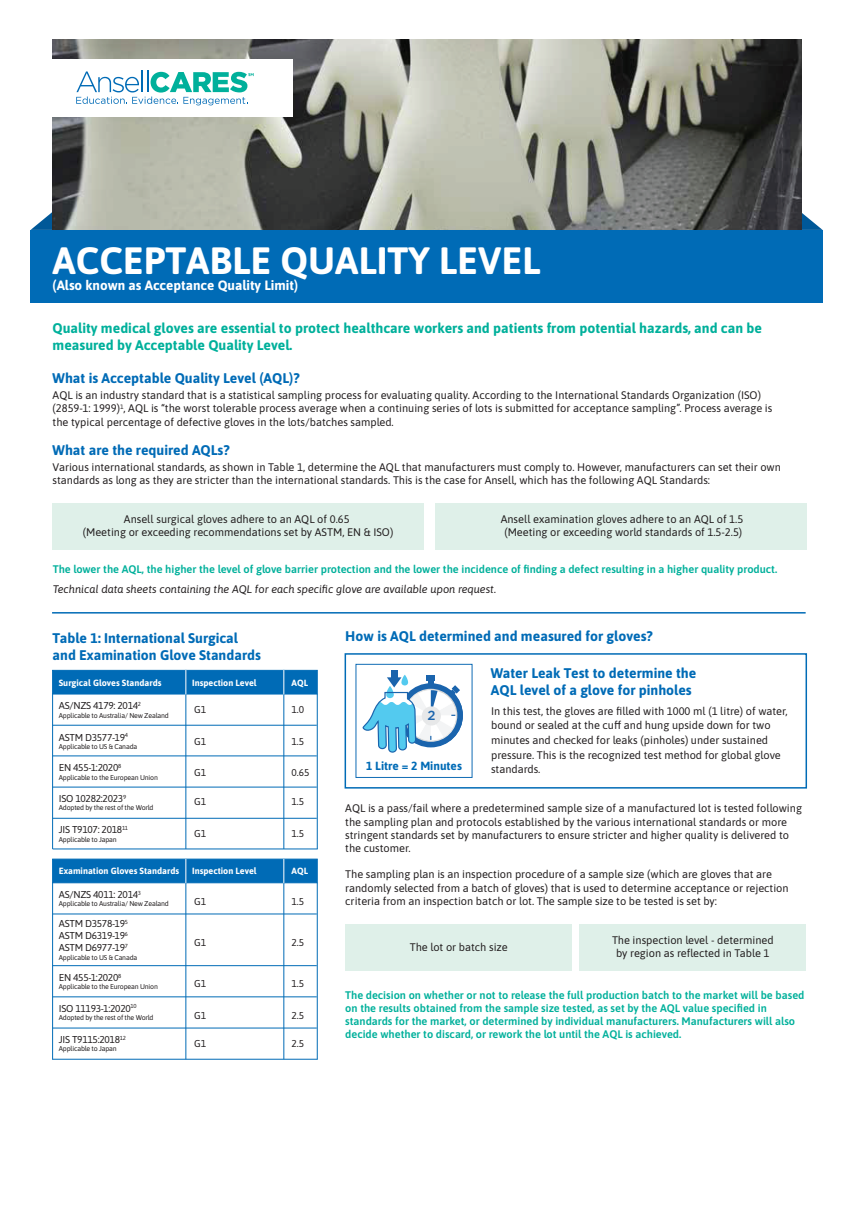
<style>
.page{position:relative;width:859px;height:1208px;background:#fff}
.page>*{position:absolute;margin:0;border:0;box-sizing:border-box;transform-origin:0 0}
.t1{font:700 38px "Asap";color:#fff}
.t2{font:700 14px/16.8px "Asap";color:#006bb6}
.t3{font:700 14px/16.8px "Asap";color:#00b09b}
.t4{font:700 13.5px "Asap";color:#fff}
.t5{font:500 13.2px "Gotham";color:#1a64ad}
.t6{font:700 11.8px "Asap";color:#006bb6}
.t7{font:11px/13.2px "Asap";color:#231f20}
.t8{font:11px/13.2px "Asap";color:#00b09b}
.t9{font:italic 11px "Asap";color:#231f20}
.t10{font:10px/12px "Asap";letter-spacing:-.025em;color:#231f20;text-align:justify}
.t11{font:700 9px "Asap";color:#fff}
.t12{font:7px "Asap";letter-spacing:-.025em;color:#231f20}
</style>
<div class="page">
<svg style="left:31px;top:211px;width:22px;height:19px"></svg>
<svg style="left:801px;top:211px;width:21px;height:19px"></svg>
<img style="left:53px;top:39px;width:748px;height:191px">
<div style="left:31px;top:230px;width:792px;height:73px;background:#006bb6"></div>
<div style="left:45px;top:59px;width:248px;height:58px;background:#fff"></div>
<svg style="left:76px;top:71px;width:178px;height:34px"></svg>
<div style="left:52px;top:670px;width:134px;height:24px;background:#006bb6;border:1px solid #006bb6"></div>
<div style="left:185px;top:670px;width:99px;height:24px;background:#006bb6;border:1px solid #006bb6"></div>
<div style="left:283px;top:670px;width:35px;height:24px;background:#006bb6;border:1px solid #006bb6"></div>
<hr style="left:52px;top:694px;width:1px;height:155px;background:#006bb6">
<hr style="left:53px;top:724px;width:264px;height:1px;background:#006bb6">
<hr style="left:53px;top:755px;width:264px;height:1px;background:#006bb6">
<hr style="left:53px;top:786px;width:264px;height:1px;background:#006bb6">
<hr style="left:53px;top:817px;width:264px;height:1px;background:#006bb6">
<hr style="left:53px;top:848px;width:265px;height:1px;background:#006bb6">
<hr style="left:317px;top:694px;width:1px;height:155px;background:#006bb6">
<hr style="left:283px;top:694px;width:1px;height:155px;background:#006bb6">
<hr style="left:185px;top:694px;width:1px;height:155px;background:#006bb6">
<svg style="left:283px;top:670px;width:1px;height:24px"></svg>
<svg style="left:185px;top:670px;width:1px;height:24px"></svg>
<div style="left:52px;top:858px;width:134px;height:25px;background:#006bb6;border:1px solid #006bb6"></div>
<div style="left:185px;top:858px;width:99px;height:25px;background:#006bb6;border:1px solid #006bb6"></div>
<div style="left:283px;top:858px;width:35px;height:25px;background:#006bb6;border:1px solid #006bb6"></div>
<hr style="left:52px;top:882px;width:1px;height:177px;background:#006bb6">
<hr style="left:53px;top:913px;width:264px;height:1px;background:#006bb6">
<hr style="left:53px;top:965px;width:264px;height:1px;background:#006bb6">
<hr style="left:53px;top:996px;width:264px;height:1px;background:#006bb6">
<hr style="left:53px;top:1027px;width:264px;height:1px;background:#006bb6">
<hr style="left:53px;top:1058px;width:265px;height:1px;background:#006bb6">
<hr style="left:317px;top:882px;width:1px;height:177px;background:#006bb6">
<hr style="left:283px;top:882px;width:1px;height:177px;background:#006bb6">
<hr style="left:185px;top:882px;width:1px;height:177px;background:#006bb6">
<svg style="left:283px;top:858px;width:1px;height:25px"></svg>
<svg style="left:185px;top:858px;width:1px;height:25px"></svg>
<div style="left:345px;top:924px;width:227px;height:47px;background:#dff0e9"></div>
<div style="left:579px;top:924px;width:227px;height:47px;background:#dff0e9"></div>
<div style="left:391px;top:670px;width:7px;height:9px;background:#1a64ad"></div>
<div style="left:356px;top:664px;width:116px;height:113px;border:1px solid #106cb5"></div>
<svg style="left:362px;top:674px;width:98px;height:115px"></svg>
<div style="left:345px;top:653px;width:462px;height:135px;border:2px solid #006bb6"></div>
<div style="left:53px;top:503px;width:371px;height:46px;background:#dff0e9"></div>
<div style="left:435px;top:503px;width:371px;height:46px;background:#dff0e9"></div>
<hr style="left:52px;top:612px;width:754px;height:1px;background:#006bb6">
<h1 class="t1" style="left:53px;top:233px;width:489px">ACCEPTABLE QUALITY LEVEL</h1>
<p class="t4" style="left:53px;top:276px;width:247px">(Also known as Acceptance Quality Limit)</p>
<p class="t3" style="left:53px;top:319px;width:711px">Quality medical gloves are essential to protect healthcare workers and patients from potential hazards, and can be measured by Acceptable Quality Level.</p>
<p class="t2" style="left:53px;top:369px;width:248px">What is Acceptable Quality Level (AQL)?</p>
<p class="t7" style="left:53px;top:388px;width:721px">AQL is an industry standard that is a statistical sampling process for evaluating quality. According to the International Standards Organization (ISO) (2859-1: 1999)<sup>1</sup>, AQL is “the worst tolerable process average when a continuing series of lots is submitted for acceptance sampling”. Process average is the typical percentage of defective gloves in the lots/batches sampled.</p>
<p class="t2" style="left:53px;top:441px;width:178px">What are the required AQLs?</p>
<p class="t7" style="left:53px;top:460px;width:730px">Various international standards, as shown in Table 1, determine the AQL that manufacturers must comply to. However, manufacturers can set their own standards as long as they are stricter than the international standards. This is the case for Ansell, which has the following AQL Standards:</p>
<p class="t7" style="left:83px;top:512px;width:312px;text-align:center">Ansell surgical gloves adhere to an AQL of 0.65<br>(Meeting or exceeding recommendations set by ASTM, EN &amp; ISO)</p>
<p class="t7" style="left:501px;top:512px;width:244px;text-align:center">Ansell examination gloves adhere to an AQL of 1.5 (Meeting or exceeding world standards of 1.5-2.5)</p>
<p class="t8" style="left:53px;top:562px;width:726px">The lower the AQL, the higher the level of glove barrier protection and the lower the incidence of finding a defect resulting in a higher quality product.</p>
<p class="t9" style="left:53px;top:581px;width:445px">Technical data sheets containing the AQL for each specific glove are available upon request.</p>
<p class="t2" style="left:53px;top:629px;width:210px">Table 1: International Surgical and Examination Glove Standards</p>
<p class="t11" style="left:59px;top:676px;width:104px">Surgical Gloves Standards</p>
<p class="t11" style="left:192px;top:676px;width:66px">Inspection Level</p>
<p class="t11" style="left:292px;top:676px;width:18px">AQL</p>
<p class="t10" style="left:59px;top:699px;width:84px">AS/NZS 4179: 2014<sup>2</sup></p>
<p class="t12" style="left:59px;top:710px;width:112px">Applicable to Australia/ New Zealand</p>
<p class="t10" style="left:59px;top:730px;width:71px">ASTM D3577-19<sup>4</sup></p>
<p class="t12" style="left:59px;top:741px;width:80px">Applicable to US &amp; Canada</p>
<p class="t10" style="left:59px;top:761px;width:64px">EN 455-1:2020<sup>8</sup></p>
<p class="t12" style="left:59px;top:772px;width:101px">Applicable to the European Union</p>
<p class="t10" style="left:59px;top:792px;width:69px">ISO 10282:2023<sup>9</sup></p>
<p class="t12" style="left:59px;top:803px;width:96px">Adopted by the rest of the World</p>
<p class="t10" style="left:59px;top:823px;width:71px">JIS T9107: 2018<sup>11</sup></p>
<p class="t12" style="left:59px;top:834px;width:60px">Applicable to Japan</p>
<p class="t10" style="left:194px;top:702px;width:14px">G1</p>
<p class="t10" style="left:194px;top:735px;width:14px">G1</p>
<p class="t10" style="left:194px;top:765px;width:14px">G1</p>
<p class="t10" style="left:194px;top:795px;width:14px">G1</p>
<p class="t10" style="left:194px;top:827px;width:14px">G1</p>
<p class="t10" style="left:292px;top:702px;width:14px">1.0</p>
<p class="t10" style="left:292px;top:735px;width:14px">1.5</p>
<p class="t10" style="left:292px;top:765px;width:20px">0.65</p>
<p class="t10" style="left:292px;top:795px;width:14px">1.5</p>
<p class="t10" style="left:292px;top:827px;width:14px">1.5</p>
<p class="t11" style="left:59px;top:864px;width:122px">Examination Gloves Standards</p>
<p class="t11" style="left:192px;top:864px;width:66px">Inspection Level</p>
<p class="t11" style="left:292px;top:864px;width:18px">AQL</p>
<p class="t10" style="left:59px;top:888px;width:84px">AS/NZS 4011: 2014<sup>3</sup></p>
<p class="t12" style="left:59px;top:899px;width:112px">Applicable to Australia/ New Zealand</p>
<p class="t10" style="left:59px;top:917px;width:71px">ASTM D3578-19<sup>5<br></sup>ASTM D6319-19<sup>6<br></sup>ASTM D6977-19<sup>7</sup></p>
<p class="t12" style="left:59px;top:952px;width:80px">Applicable to US &amp; Canada</p>
<p class="t10" style="left:59px;top:971px;width:64px">EN 455-1:2020<sup>8</sup></p>
<p class="t12" style="left:59px;top:982px;width:101px">Applicable to the European Union</p>
<p class="t10" style="left:59px;top:1001px;width:79px">ISO 11193-1:2020<sup>10</sup></p>
<p class="t12" style="left:59px;top:1012px;width:96px">Adopted by the rest of the World</p>
<p class="t10" style="left:59px;top:1033px;width:69px">JIS T9115:2018<sup>12</sup></p>
<p class="t12" style="left:59px;top:1044px;width:60px">Applicable to Japan</p>
<p class="t10" style="left:194px;top:895px;width:14px">G1</p>
<p class="t10" style="left:194px;top:935px;width:14px">G1</p>
<p class="t10" style="left:194px;top:977px;width:14px">G1</p>
<p class="t10" style="left:194px;top:1009px;width:14px">G1</p>
<p class="t10" style="left:194px;top:1036px;width:14px">G1</p>
<p class="t10" style="left:292px;top:895px;width:14px">1.5</p>
<p class="t10" style="left:292px;top:935px;width:14px">2.5</p>
<p class="t10" style="left:292px;top:977px;width:14px">1.5</p>
<p class="t10" style="left:292px;top:1009px;width:14px">2.5</p>
<p class="t10" style="left:292px;top:1036px;width:14px">2.5</p>
<p class="t2" style="left:345px;top:626px;width:309px">How is AQL determined and measured for gloves?</p>
<p class="t5" style="left:427px;top:708px;width:10px">2</p>
<p class="t6" style="left:366px;top:757px;width:97px">1 Litre = 2 Minutes</p>
<p class="t2" style="left:491px;top:664px;width:207px">Water Leak Test to determine the<br>AQL level of a glove for pinholes</p>
<p class="t7" style="left:491px;top:703px;width:298px;line-height:14.6px">In this test, the gloves are filled with 1000 ml (1 litre) of water, bound or sealed at the cuff and hung upside down for two minutes and checked for leaks (pinholes) under sustained pressure. This is the recognized test method for global glove standards.</p>
<p class="t7" style="left:345px;top:801px;width:458px">AQL is a pass/fail where a predetermined sample size of a manufactured lot is tested following the sampling plan and protocols established by the various international standards or more stringent standards set by manufacturers to ensure stricter and higher quality is delivered to the customer.</p>
<p class="t7" style="left:345px;top:867px;width:445px">The sampling plan is an inspection procedure of a sample size (which are gloves that are randomly selected from a batch of gloves) that is used to determine acceptance or rejection criteria from an inspection batch or lot. The sample size to be tested is set by:</p>
<p class="t7" style="left:410px;top:940px;width:99px">The lot or batch size</p>
<p class="t7" style="left:612px;top:932px;width:163px;text-align:center">The inspection level - determined by region as reflected in Table 1</p>
<p class="t8" style="left:345px;top:987px;width:461px">The decision on whether or not to release the full production batch to the market will be based on the results obtained from the sample size tested, as set by the AQL value specified in standards for the market, or determined by individual manufacturers. Manufacturers will also decide whether to discard, or rework the lot until the AQL is achieved.</p>
</div>
